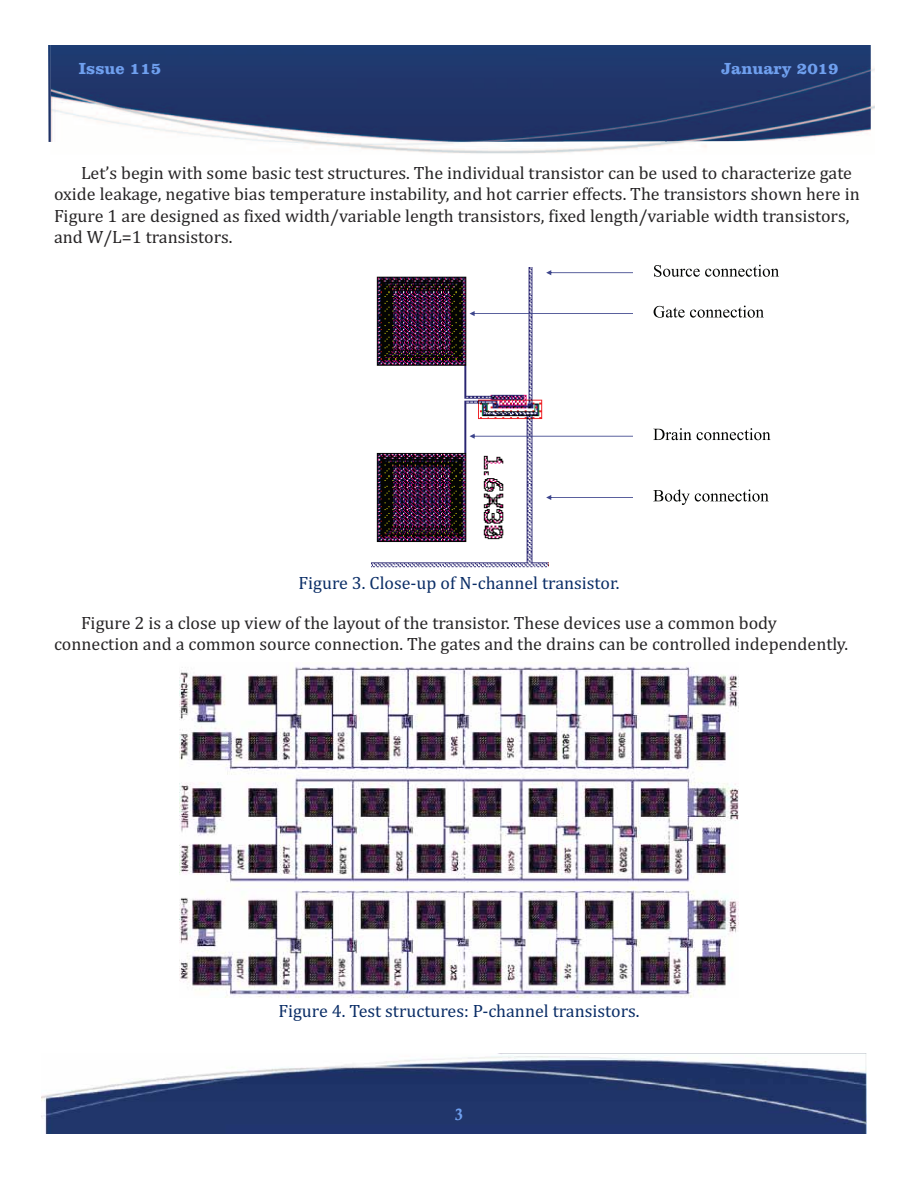
<style>
.page{position:relative;width:918px;height:1188px;background:#fff}
.page>*{position:absolute;margin:0;border:0;box-sizing:border-box;transform-origin:0 0}
.t1{font:18px/21.6px "Cambria";color:#272526}
.t2{font:18px "Cambria";color:#0b2e67}
.t3{font:700 16.5px "Clarendon BT";color:#6fa0ef}
.t4{font:16.5px "Calis MT Bol";color:#6fa0ef}
</style>
<div class="page">
<img style="left:48px;top:45px;width:3px;height:97px">
<img style="left:871px;top:68px;width:4px;height:42px">
<img style="left:51px;top:45px;width:820px;height:97px">
<img style="left:41px;top:1053px;width:825px;height:81px">
<img style="left:371px;top:267px;width:177px;height:301px">
<svg style="left:546px;top:270px;width:87px;height:5px"></svg>
<svg style="left:654px;top:265px;width:125px;height:12px"></svg>
<svg style="left:470px;top:311px;width:163px;height:5px"></svg>
<svg style="left:654px;top:306px;width:110px;height:12px"></svg>
<svg style="left:470px;top:434px;width:163px;height:5px"></svg>
<svg style="left:653px;top:428px;width:118px;height:12px"></svg>
<svg style="left:546px;top:495px;width:87px;height:5px"></svg>
<svg style="left:653px;top:490px;width:116px;height:15px"></svg>
<img style="left:180px;top:662px;width:558px;height:335px">
<p class="t3" style="left:79px;top:62px;width:84px">Issue 115</p>
<p class="t3" style="left:721px;top:62px;width:119px">January 2019</p>
<p class="t1" style="left:54px;top:163px;width:807px;text-indent:27px">Let’s begin with some basic test structures. The individual transistor can be used to characterize gate oxide leakage, negative bias temperature instability, and hot carrier effects. The transistors shown here in Figure 1 are designed as fixed width/variable length transistors, fixed length/variable width transistors, and W/L=1 transistors.</p>
<p class="t2" style="left:299px;top:576px;width:323px">Figure 3. Close-up of N-channel transistor.</p>
<p class="t1" style="left:54px;top:613px;width:796px;text-indent:27px">Figure 2 is a close up view of the layout of the transistor. These devices use a common body connection and a common source connection. The gates and the drains can be controlled independently.</p>
<p class="t2" style="left:278px;top:1005px;width:363px">Figure 4. Test structures: P-channel transistors.</p>
<p class="t4" style="left:455px;top:1105px;width:10px">3</p>
</div>
